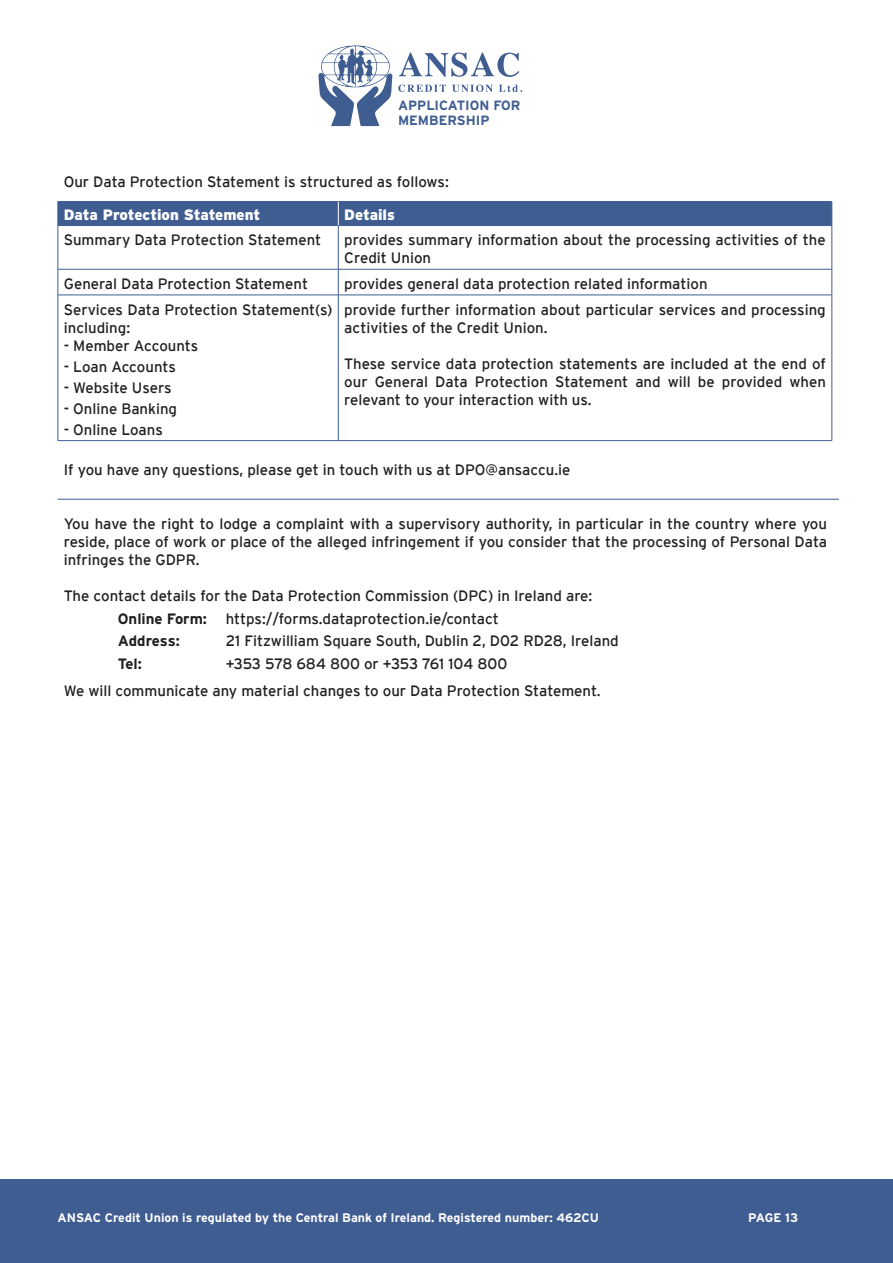
<style>
.page{position:relative;width:893px;height:1263px;background:#fff}
.page>*{position:absolute;margin:0;border:0;box-sizing:border-box;transform-origin:0 0}
.t1{font:15px/18px "Interstate";color:#231f20}
.t2{font:900 15px "Interstate";color:#fff}
.t3{font:700 15px "Interstate";letter-spacing:-.01em;color:#231f20}
.t4{font:700 13.35px "Interstate";color:#405d92}
.t5{font:700 12.45px "Interstate";color:#fff}
.s1{font-weight:700}
</style>
<div class="page">
<hr style="left:58px;top:201px;width:280px;height:1px;background:#405d92">
<hr style="left:338px;top:201px;width:494px;height:1px;background:#405d92">
<hr style="left:58px;top:226px;width:1px;height:43px;background:#405d92">
<hr style="left:338px;top:226px;width:1px;height:43px;background:#405d92">
<hr style="left:832px;top:226px;width:1px;height:43px;background:#405d92">
<hr style="left:58px;top:269px;width:280px;height:1px;background:#405d92">
<svg style="left:58px;top:269px;width:1px;height:26px"></svg>
<hr style="left:338px;top:269px;width:494px;height:1px;background:#405d92">
<svg style="left:338px;top:269px;width:1px;height:26px"></svg>
<svg style="left:832px;top:269px;width:1px;height:26px"></svg>
<hr style="left:58px;top:295px;width:280px;height:1px;background:#405d92">
<hr style="left:58px;top:295px;width:1px;height:145px;background:#405d92">
<hr style="left:338px;top:295px;width:494px;height:1px;background:#405d92">
<hr style="left:338px;top:295px;width:1px;height:145px;background:#405d92">
<hr style="left:832px;top:295px;width:1px;height:145px;background:#405d92">
<hr style="left:58px;top:440px;width:280px;height:1px;background:#405d92">
<hr style="left:338px;top:440px;width:494px;height:1px;background:#405d92">
<div style="left:58px;top:202px;width:775px;height:24px;background:#405d92"></div>
<div style="left:0;top:1179px;width:893px;height:84px;background:#405d92"></div>
<hr style="left:58px;top:499px;width:781px;height:1px;background:#405d92">
<svg style="left:318px;top:45px;width:74px;height:81px"></svg>
<svg style="left:399px;top:52px;width:120px;height:25px"></svg>
<svg style="left:398px;top:85px;width:48px;height:7px"></svg>
<svg style="left:452px;top:85px;width:41px;height:7px"></svg>
<svg style="left:499px;top:85px;width:23px;height:7px"></svg>
<p class="t4" style="left:398px;top:98px;width:124px">APPLICATION FOR</p>
<p class="t4" style="left:398px;top:112px;width:93px">MEMBERSHIP</p>
<p class="t1" style="left:64px;top:173px;width:387px">Our Data Protection Statement is structured as follows:</p>
<p class="t2" style="left:64px;top:206px;width:198px">Data Protection Statement</p>
<p class="t2" style="left:344px;top:206px;width:52px">Details</p>
<p class="t1" style="left:64px;top:231px;width:259px">Summary Data Protection Statement</p>
<p class="t1" style="left:344px;top:231px;width:483px">provides summary information about the processing activities of the<br>Credit Union</p>
<p class="t1" style="left:64px;top:274px;width:246px">General Data Protection Statement</p>
<p class="t1" style="left:344px;top:274px;width:365px">provides general data protection related information</p>
<p class="t1" style="left:64px;top:300px;width:270px">Services Data Protection Statement(s) including:</p>
<p class="t1" style="left:64px;top:336px;width:136px">- Member Accounts</p>
<p class="t1" style="left:64px;top:357px;width:114px">- Loan Accounts</p>
<p class="t1" style="left:64px;top:378px;width:109px">- Website Users</p>
<p class="t1" style="left:64px;top:399px;width:115px">- Online Banking</p>
<p class="t1" style="left:64px;top:420px;width:100px">- Online Loans</p>
<p class="t1" style="left:344px;top:300px;width:483px">provide further information about particular services and processing activities of the Credit Union.</p>
<p class="t1" style="left:344px;top:354px;width:483px;text-align:justify">These service data protection statements are included at the end of our General Data Protection Statement and will be provided when relevant to your interaction with us.</p>
<p class="t1" style="left:64px;top:461px;width:508px">If you have any questions, please get in touch with us at DPO@ansaccu.ie</p>
<p class="t1" style="left:64px;top:515px;width:765px;text-align:justify">You have the right to lodge a complaint with a supervisory authority, in particular in the country where you reside, place of work or place of the alleged infringement if you consider that the processing of Personal Data infringes the GDPR.</p>
<p class="t1" style="left:64px;top:587px;width:530px">The contact details for the Data Protection Commission (DPC) in Ireland are:</p>
<p class="t1" style="left:118px;top:609px;width:383px"><span class="s1">Online Form:</span> https://forms.dataprotection.ie/contact</p>
<p class="t3" style="left:118px;top:633px;width:64px">Address:</p>
<p class="t1" style="left:226px;top:632px;width:394px">21 Fitzwilliam Square South, Dublin 2, D02 RD28, Ireland</p>
<p class="t3" style="left:118px;top:655px;width:26px">Tel:</p>
<p class="t1" style="left:226px;top:654px;width:283px">+353 578 684 800 or +353 761 104 800</p>
<p class="t1" style="left:64px;top:681px;width:538px">We will communicate any material changes to our Data Protection Statement.</p>
<p class="t5" style="left:57px;top:1210px;width:543px">ANSAC Credit Union is regulated by the Central Bank of Ireland. Registered number: 462CU</p>
<p class="t5" style="left:748px;top:1210px;width:51px">PAGE 13</p>
</div>
